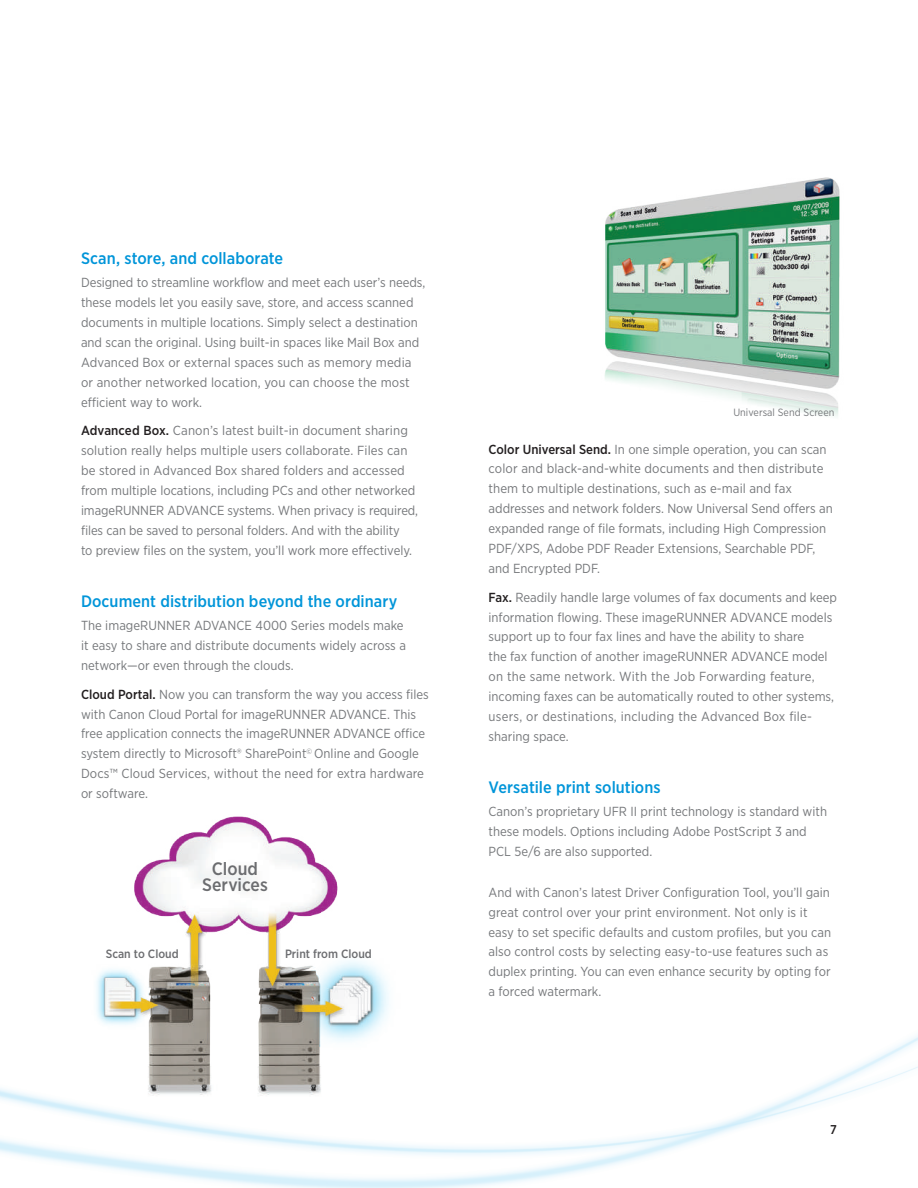
<style>
.page{position:relative;width:918px;height:1188px;background:#fff}
.page>*{position:absolute;margin:0;border:0;box-sizing:border-box;transform-origin:0 0}
.t1{font:500 18px/16.5px "Gotham Narrow";color:#6c6d70;text-align:center}
.t2{font:500 16.5px "Gotham Narrow";letter-spacing:.005em;color:#0095d9}
.t3{font:13.2px/19.8px "Gotham Narrow";color:#76787b}
.t4{font:500 12.75px "Gotham Narrow";color:#231f20}
.t5{font:500 12px "Gotham Narrow";color:#6c6d70}
.t6{font:10.5px "Gotham Narrow";letter-spacing:.005em;color:#76787b}
.s1{font-weight:500;color:#231f20}
</style>
<div class="page">
<img style="left:67px;top:816px;width:327px;height:306px">
<img style="left:604px;top:177px;width:236px;height:242px">
<p class="t2" style="left:81px;top:248px;width:204px">Scan, store, and collaborate</p>
<p class="t3" style="left:81px;top:272px;width:346px">Designed to streamline workflow and meet each user’s needs, these models let you easily save, store, and access scanned documents in multiple locations. Simply select a destination and scan the original. Using built-in spaces like Mail Box and Advanced Box or external spaces such as memory media or another networked location, you can choose the most efficient way to work.</p>
<p class="t3" style="left:81px;top:421px;width:339px"><span class="s1">Advanced Box.</span> Canon’s latest built-in document sharing solution really helps multiple users collaborate. Files can be stored in Advanced Box shared folders and accessed from multiple locations, including PCs and other networked imageRUNNER ADVANCE systems. When privacy is required, files can be saved to personal folders. And with the ability<br>to preview files on the system, you’ll work more effectively.</p>
<p class="t2" style="left:81px;top:591px;width:318px">Document distribution beyond the ordinary</p>
<p class="t3" style="left:81px;top:615px;width:326px">The imageRUNNER ADVANCE 4000 Series models make it easy to share and distribute documents widely across a network—or even through the clouds.</p>
<p class="t3" style="left:81px;top:684px;width:349px"><span class="s1">Cloud Portal.</span> Now you can transform the way you access files with Canon Cloud Portal for imageRUNNER ADVANCE. This free application connects the imageRUNNER ADVANCE office system directly to Microsoft® SharePoint<sup>©</sup> Online and Google Docs™ Cloud Services, without the need for extra hardware or software.</p>
<h1 class="t1" style="left:202px;top:860px;width:67px">Cloud<br>Services</h1>
<p class="t5" style="left:106px;top:946px;width:74px">Scan to Cloud</p>
<p class="t5" style="left:285px;top:946px;width:88px">Print from Cloud</p>
<p class="t6" style="left:733px;top:406px;width:103px">Universal Send Screen</p>
<p class="t3" style="left:489px;top:439px;width:346px"><span class="s1">Color Universal Send.</span> In one simple operation, you can scan color and black-and-white documents and then distribute them to multiple destinations, such as e-mail and fax addresses and network folders. Now Universal Send offers an expanded range of file formats, including High Compression PDF/XPS, Adobe PDF Reader Extensions, Searchable PDF, and Encrypted PDF.</p>
<p class="t3" style="left:489px;top:587px;width:350px"><span class="s1">Fax.</span> Readily handle large volumes of fax documents and keep information flowing. These imageRUNNER ADVANCE models support up to four fax lines and have the ability to share<br>the fax function of another imageRUNNER ADVANCE model on the same network. With the Job Forwarding feature, incoming faxes can be automatically routed to other systems, users, or destinations, including the Advanced Box file&shy;sharing space.</p>
<p class="t2" style="left:489px;top:777px;width:174px">Versatile print solutions</p>
<p class="t3" style="left:489px;top:801px;width:340px">Canon’s proprietary UFR II print technology is standard with these models. Options including Adobe PostScript 3 and<br>PCL 5e/6 are also supported.</p>
<p class="t3" style="left:489px;top:882px;width:344px">And with Canon’s latest Driver Configuration Tool, you’ll gain great control over your print environment. Not only is it easy to set specific defaults and custom profiles, but you can also control costs by selecting easy-to-use features such as duplex printing. You can even enhance security by opting for a forced watermark.</p>
<p class="t4" style="left:830px;top:1121px;width:8px">7</p>
</div>
